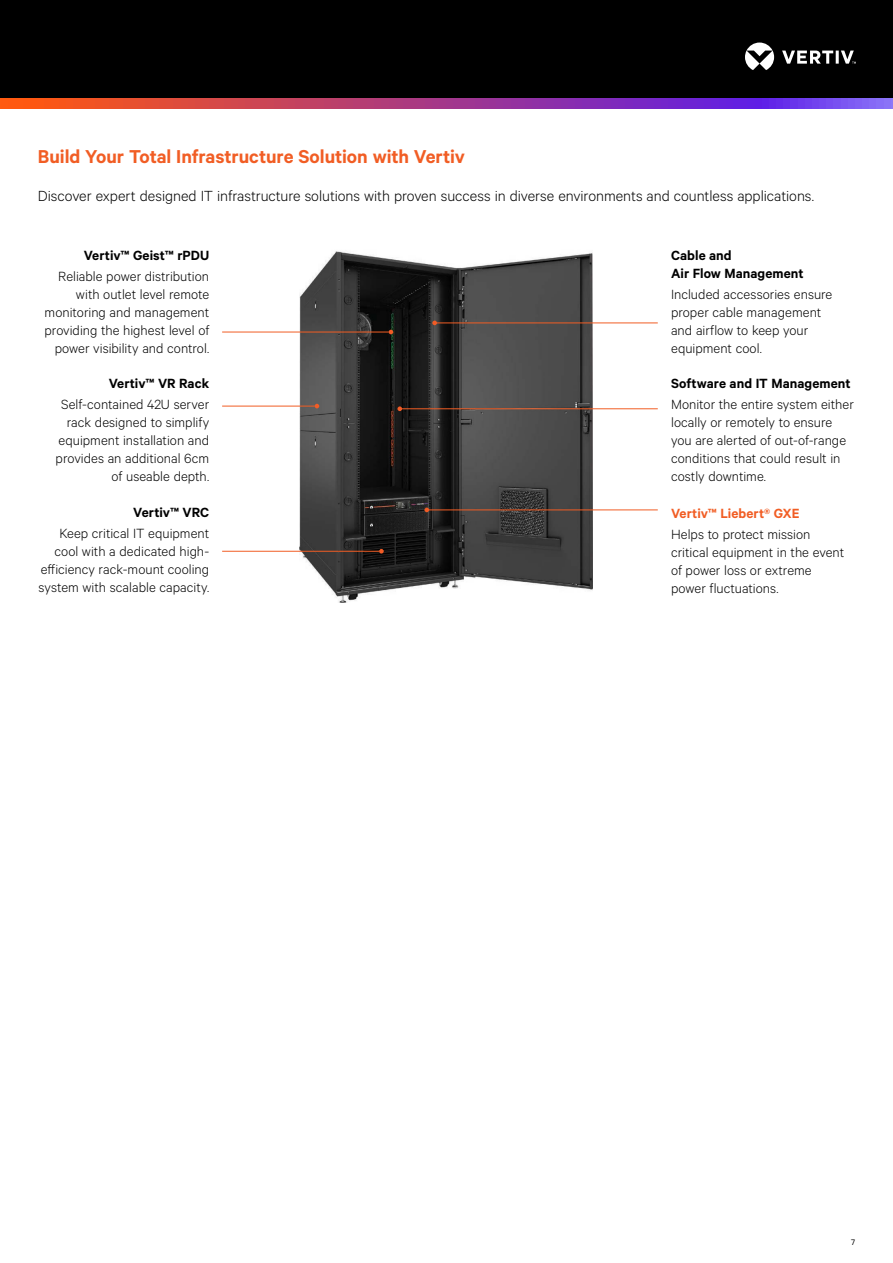
<style>
.page{position:relative;width:893px;height:1263px;background:#fff}
.page>*{position:absolute;margin:0;border:0;box-sizing:border-box;transform-origin:0 0}
.t1{font:600 21px "Calibre";letter-spacing:-.005em;color:#f15d24}
.t2{font:300 16.5px "Calibre";color:#000}
.t3{font:300 15px/18px "Calibre";color:#000;text-align:right}
.t4{font:600 15px/18px "Calibre";letter-spacing:.005em;color:#000}
.t5{font:600 15px "Calibre";letter-spacing:.005em;color:#f15d24}
.t6{font:9px "Calibre";color:#000}
</style>
<div class="page">
<div style="left:0;top:0;width:893px;height:108px;background:#000"></div>
<svg style="left:745px;top:43px;width:111px;height:27px"></svg>
<svg style="left:0;top:98px;width:893px;height:11px;background:#a83e89"></svg>
<img style="left:299px;top:251px;width:294px;height:352px">
<hr style="left:222px;top:551px;width:157px;height:1px;background:#f15d24">
<hr style="left:222px;top:406px;width:93px;height:1px;background:#f15d24">
<hr style="left:222px;top:332px;width:167px;height:1px;background:#f15d24">
<hr style="left:435px;top:323px;width:223px;height:1px;background:#f15d24">
<hr style="left:427px;top:509px;width:231px;height:1px;background:#f15d24">
<hr style="left:400px;top:408px;width:258px;height:1px;background:#f15d24">
<svg style="left:379px;top:549px;width:5px;height:5px"></svg>
<svg style="left:315px;top:404px;width:4px;height:4px"></svg>
<svg style="left:389px;top:330px;width:4px;height:4px"></svg>
<svg style="left:432px;top:321px;width:5px;height:4px"></svg>
<svg style="left:424px;top:508px;width:5px;height:4px"></svg>
<svg style="left:397px;top:406px;width:5px;height:5px"></svg>
<h1 class="t1" style="left:38px;top:144px;width:429px">Build Your Total Infrastructure Solution with Vertiv</h1>
<p class="t2" style="left:38px;top:186px;width:778px">Discover expert designed IT infrastructure solutions with proven success in diverse environments and countless applications.</p>
<p class="t4" style="left:84px;top:246px;width:127px">Vertiv™ Geist™ rPDU</p>
<p class="t3" style="left:45px;top:267px;width:166px">Reliable power distribution with outlet level remote monitoring and management providing the highest level of power visibility and control.</p>
<p class="t4" style="left:109px;top:374px;width:102px">Vertiv™ VR Rack</p>
<p class="t3" style="left:56px;top:395px;width:155px">Self-contained 42U server rack designed to simplify equipment installation and provides an additional 6cm of useable depth.</p>
<p class="t4" style="left:133px;top:503px;width:77px">Vertiv™ VRC</p>
<p class="t3" style="left:39px;top:524px;width:172px">Keep critical IT equipment cool with a dedicated high&shy;efficiency rack-mount cooling system with scalable capacity.</p>
<p class="t4" style="left:671px;top:246px;width:134px">Cable and<br>Air Flow Management</p>
<p class="t3" style="left:671px;top:285px;width:163px;text-align:left">Included accessories ensure proper cable management and airflow to keep your equipment cool.</p>
<p class="t4" style="left:671px;top:374px;width:181px">Software and IT Management</p>
<p class="t3" style="left:671px;top:395px;width:184px;text-align:left">Monitor the entire system either locally or remotely to ensure you are alerted of out-of-range conditions that could result in costly downtime.</p>
<p class="t5" style="left:671px;top:505px;width:130px">Vertiv™ Liebert® GXE</p>
<p class="t3" style="left:671px;top:525px;width:175px;text-align:left">Helps to protect mission critical equipment in the event of power loss or extreme power fluctuations.</p>
<p class="t6" style="left:851px;top:1236px;width:5px">7</p>
</div>
